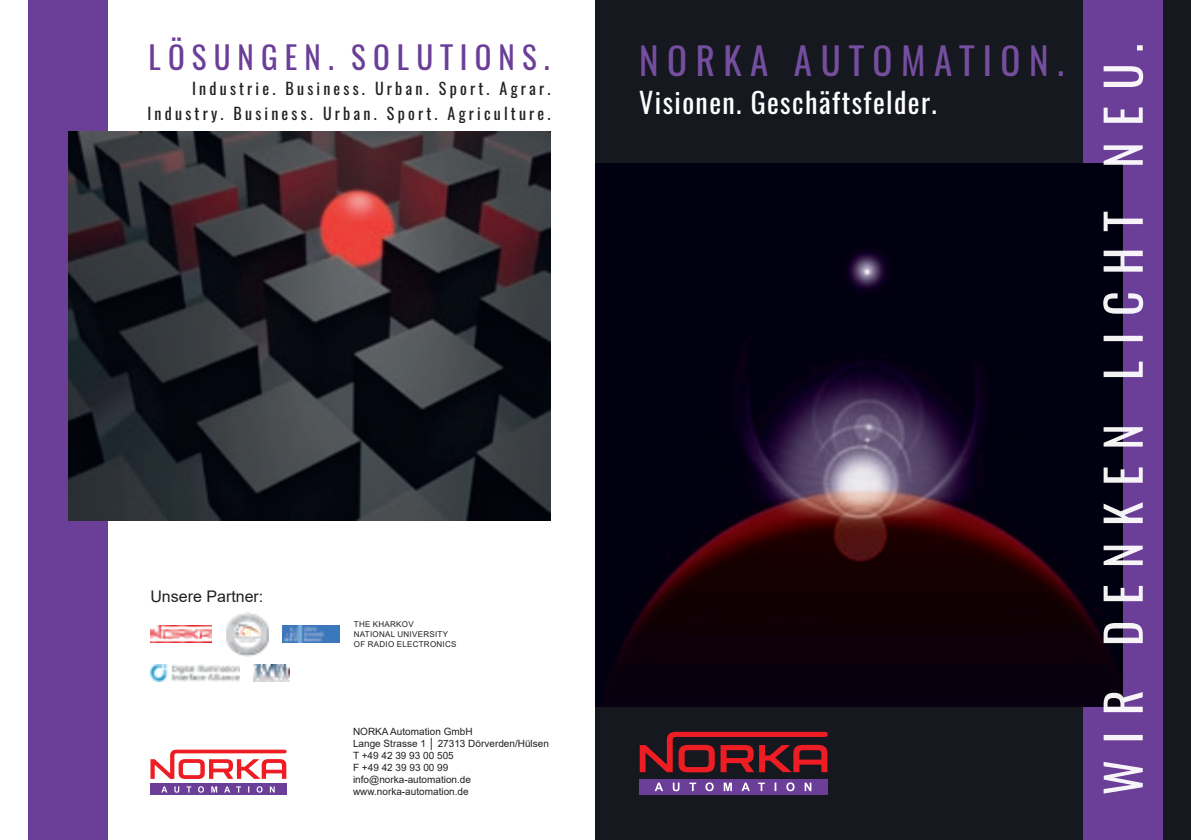
<style>
.page{position:relative;width:1191px;height:840px;background:#fff}
.page>*{position:absolute;margin:0;border:0;box-sizing:border-box;transform-origin:0 0}
.t1{font:37px "Oswald";letter-spacing:.23em;color:#764e9f}
.t2{font:31px "Oswald";letter-spacing:.23em;color:#6b3e98}
.t3{font:28px "Oswald";letter-spacing:.05em;color:#fff}
.t4{font:16px/25.4px "Oswald";letter-spacing:.2em;color:#231f20;text-align:right}
.t5{font:16px "Arial";color:#231f20}
.t6{font:10px/12px "Arial";color:#231f20}
.t7{font:8px/9.6px "Arial";letter-spacing:.035em;color:#231f20}
.s1{font-style:italic}
</style>
<div class="page">
<div style="left:28px;top:0;width:80px;height:839px;background:#6b3e98"></div>
<img style="left:68px;top:131px;width:482px;height:389px">
<img style="left:150px;top:664px;width:89px;height:17px">
<img style="left:226px;top:612px;width:43px;height:43px">
<img style="left:283px;top:625px;width:57px;height:17px">
<img style="left:253px;top:664px;width:37px;height:17px">
<div style="left:150px;top:783px;width:136px;height:11px;background:#6b3e98"></div>
<svg style="left:150px;top:749px;width:137px;height:29px"></svg>
<svg style="left:161px;top:786px;width:114px;height:6px"></svg>
<img style="left:150px;top:625px;width:61px;height:17px">
<div style="left:595px;top:0;width:596px;height:839px;background:#16181f"></div>
<div style="left:639px;top:778px;width:188px;height:16px;background:#6b3e98"></div>
<svg style="left:639px;top:731px;width:188px;height:40px"></svg>
<svg style="left:655px;top:782px;width:156px;height:8px"></svg>
<div style="left:1083px;top:0;width:79px;height:839px;background:#6b3e98"></div>
<img style="left:595px;top:163px;width:508px;height:543px">
<svg style="left:1103px;top:45px;width:40px;height:748px"></svg>
<h2 class="t2" style="left:149px;top:30px;width:402px">Lösungen. Sol utions.</h2>
<h3 class="t4" style="left:147px;top:74px;width:404px">I ndustrie. Business. U rban. Sport. Agrar.<br>I ndustry. Business. U rban. Sport. Agriculture.</h3>
<h1 class="t1" style="left:639px;top:28px;width:206px">NO RKA AUTO</h1>
<h1 class="t1" style="left:901px;top:28px;width:82px">MATION</h1>
<h3 class="t3" style="left:639px;top:77px;width:299px">Visionen. Geschäftsfelder.</h3>
<h1 class="t1" style="left:1057px;top:28px;width:8px">.</h1>
<h3 class="t5" style="left:150px;top:585px;width:114px">Unsere Partner:</h3>
<p class="t7" style="left:354px;top:619px;width:104px">THE KHARKOV<br>NATIONAL UNIVERSITY<br>OF RADIO ELECTRONICS</p>
<p class="t6" style="left:353px;top:725px;width:197px">NORKA Automation GmbH<br>Lange Strasse 1 <span class="s1">│</span> 27313 Dörverden/Hülsen<br>T +49 42 39 93 00 505<br>F +49 42 39 93 00 99 info@norka-automation.de www.norka-automation.de</p>
</div>
